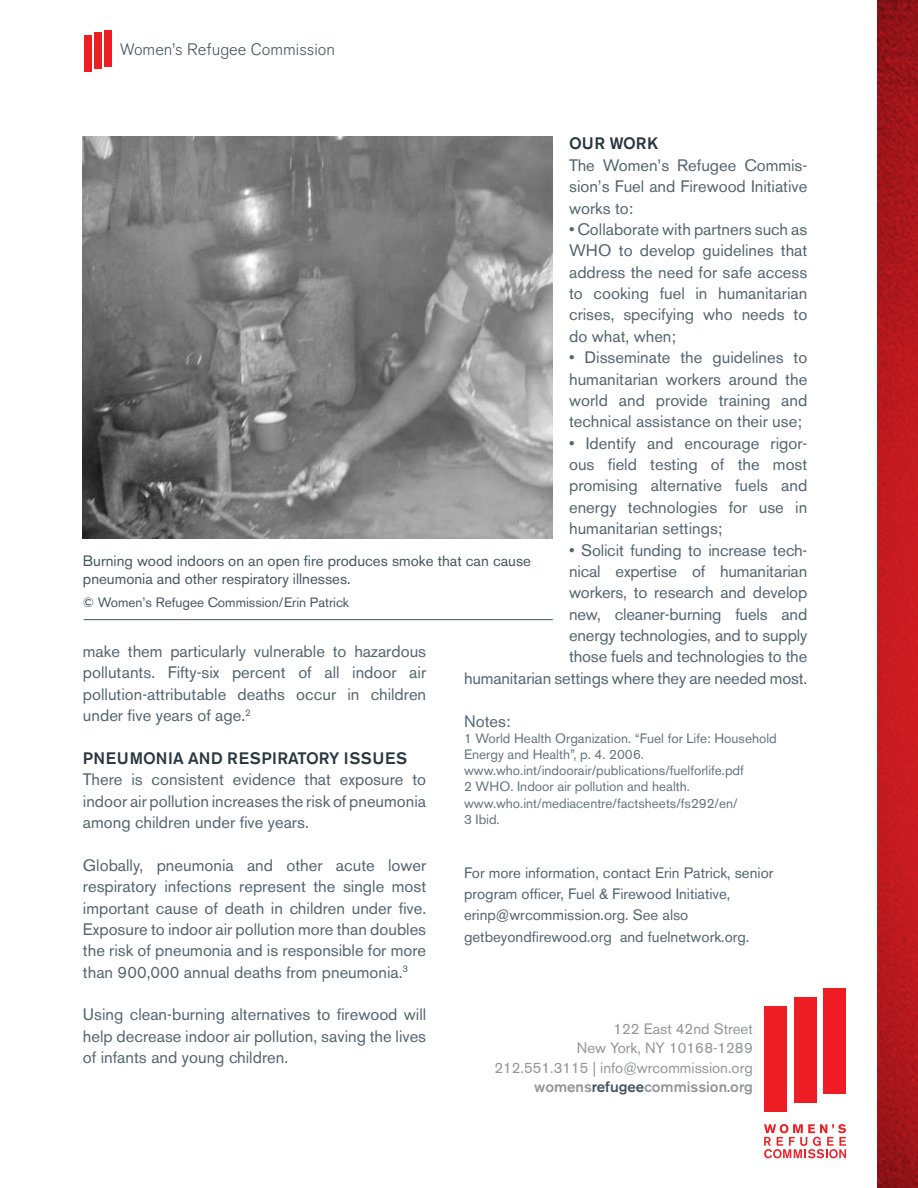
<style>
.page{position:relative;width:918px;height:1188px;background:#fff}
.page>*{position:absolute;margin:0;border:0;box-sizing:border-box;transform-origin:0 0}
.Paragraph_text{font:16.5px/21.3px "Akzidenz Grotesk BE";color:#53646f;text-align:justify}
.Head_1{font:500 16.5px "Akzidenz Grotesk BE";letter-spacing:.03em;color:#2a3740}
.t1{font:300 16.5px "Akzidenz Grotesk BE";color:#45555f}
.Paragraph_text-2{font:15px/21.5px "Akzidenz Grotesk BE";color:#53646f}
.t2{font:15px/18px "Akzidenz Grotesk BE";color:#45555f}
.t3{font:15px "Akzidenz Grotesk BE";color:#939598}
.t4{font:500 15px "Akzidenz Grotesk BE";color:#939598}
.t5{font:13.5px/16.2px "Akzidenz Grotesk BE";color:#64747e}
.t6{font:13.5px "Akzidenz Grotesk BE";color:#45555f}
.s1{color:#45555f}
</style>
<div class="page">
<div style="left:794px;top:997px;width:22px;height:106px;background:#ee1d23"></div>
<div style="left:764px;top:1006px;width:22px;height:105px;background:#ee1d23"></div>
<div style="left:824px;top:989px;width:22px;height:105px;background:#ee1d23"></div>
<svg style="left:764px;top:1124px;width:82px;height:34px"></svg>
<div style="left:84px;top:36px;width:8px;height:36px;background:#ee1d23"></div>
<div style="left:104px;top:30px;width:8px;height:36px;background:#ee1d23"></div>
<div style="left:94px;top:32px;width:8px;height:37px;background:#ee1d23"></div>
<img style="left:877px;top:0;width:41px;height:1188px">
<img style="left:83px;top:136px;width:470px;height:402px">
<hr style="left:84px;top:619px;width:469px;height:1px;background:#45555f">
<p class="t1" style="left:120px;top:40px;width:216px">Women’s Refugee Commission</p>
<p class="Head_1" style="left:569px;top:134px;width:91px">OUR WORK</p>
<p class="Paragraph_text" style="left:569px;top:154px;width:240px">The Women’s Refugee Commis&shy;sion’s Fuel and Firewood Initiative works to:</p>
<p class="Paragraph_text" style="left:569px;top:219px;width:240px">• Collaborate with partners such as WHO to develop guidelines that address the need for safe access to cooking fuel in humanitarian crises, specifying who needs to do what, when;</p>
<p class="Paragraph_text" style="left:569px;top:347px;width:240px">• Disseminate the guidelines to humanitarian workers around the world and provide training and technical assistance on their use;</p>
<p class="Paragraph_text" style="left:569px;top:432px;width:240px">• Identify and encourage rigor&shy;ous field testing of the most promising alternative fuels and energy technologies for use in humanitarian settings;</p>
<p class="Paragraph_text" style="left:464px;top:539px;width:345px;text-align:right">• Solicit funding to increase tech-<br>nical expertise of humanitarian<br>workers, to research and develop<br>new, cleaner-burning fuels and<br>energy technologies, and to supply<br>those fuels and technologies to the<br>humanitarian settings where they are needed most.</p>
<p class="Paragraph_text" style="left:464px;top:710px;width:48px">Notes:</p>
<p class="t5" style="left:464px;top:730px;width:314px">1 World Health Organization. “Fuel for Life: Household<br>Energy and Health”, p. 4. 2006. www.who.int/indoorair/publications/fuelforlife.pdf</p>
<p class="t5" style="left:464px;top:779px;width:275px">2 WHO. Indoor air pollution and health. www.who.int/mediacentre/factsheets/fs292/en/</p>
<p class="t5" style="left:464px;top:811px;width:37px">3 Ibid.</p>
<p class="t2" style="left:83px;top:552px;width:450px">Burning wood indoors on an open fire produces smoke that can cause pneumonia and other respiratory illnesses.</p>
<p class="t6" style="left:83px;top:595px;width:268px">© Women’s Refugee Commission/Erin Patrick</p>
<p class="Paragraph_text" style="left:83px;top:641px;width:345px">make them particularly vulnerable to hazardous pollutants. Fifty-six percent of all indoor air pollution-attributable deaths occur in children under five years of age.<sup>2</sup></p>
<p class="Head_1" style="left:83px;top:748px;width:326px">PNEUMONIA AND RESPIRATORY ISSUES</p>
<p class="Paragraph_text" style="left:83px;top:769px;width:345px">There is consistent evidence that exposure to indoor air pollution increases the risk of pneumonia among children under five years.</p>
<p class="Paragraph_text" style="left:83px;top:854px;width:345px">Globally, pneumonia and other acute lower respiratory infections represent the single most important cause of death in children under five.<br>Exposure to indoor air pollution more than doubles the risk of pneumonia and is responsible for more than 900,000 annual deaths from pneumonia.<sup>3</sup></p>
<p class="Paragraph_text" style="left:83px;top:1004px;width:345px">Using clean-burning alternatives to firewood will help decrease indoor air pollution, saving the lives of infants and young children.</p>
<p class="Paragraph_text-2" style="left:464px;top:862px;width:311px">For more information, contact Erin Patrick, senior program officer, Fuel &amp; Firewood Initiative, erinp@wrcommission.org. See also getbeyondfirewood.org and fuelnetwork.org.</p>
<p class="t3" style="left:613px;top:1019px;width:141px">122 East 42nd Street</p>
<p class="t3" style="left:577px;top:1039px;width:177px">New York, NY 10168-1289</p>
<p class="t3" style="left:494px;top:1058px;width:260px">212.551.3115 | info@wrcommission.org</p>
<p class="t4" style="left:534px;top:1078px;width:220px">womens<span class="s1">refugee</span>commission.org</p>
</div>
